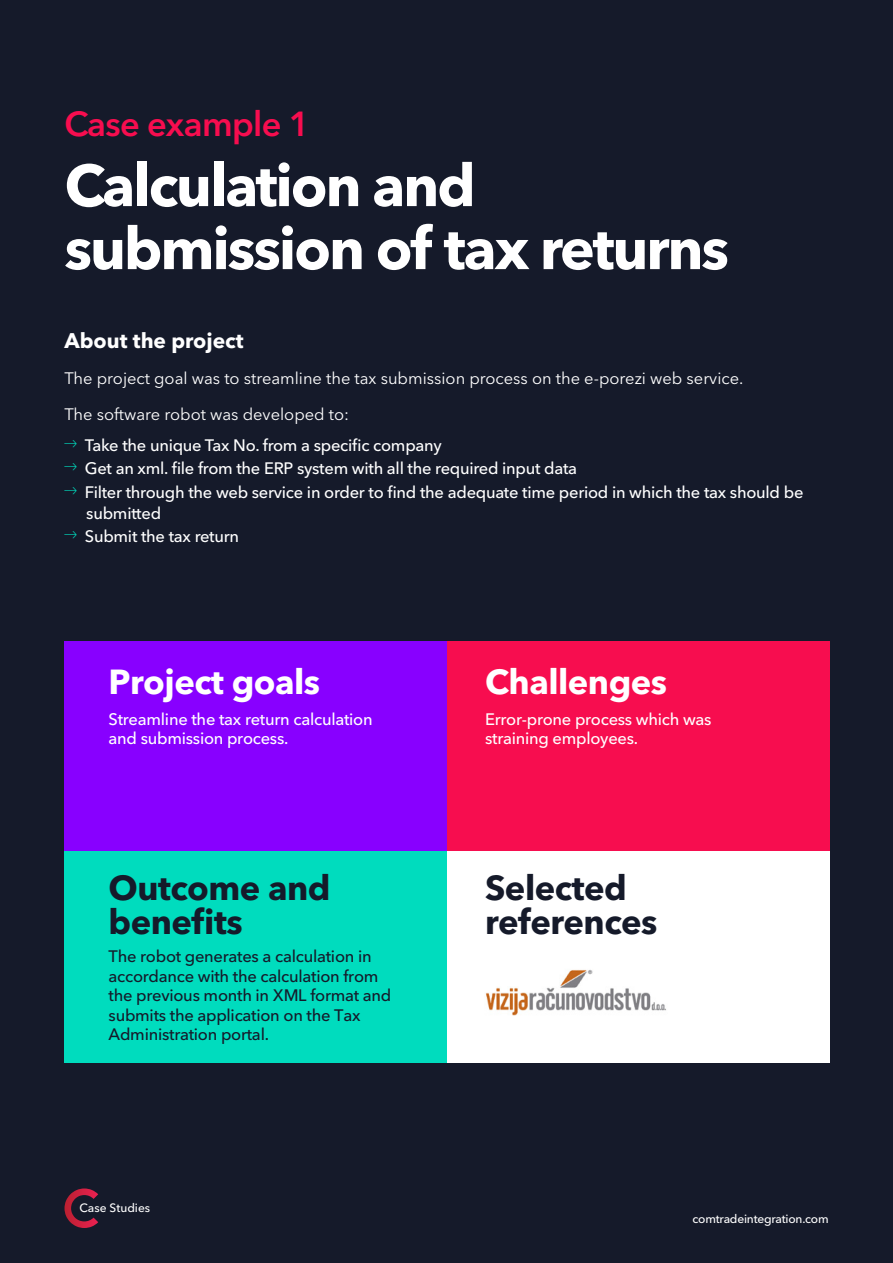
<style>
.page{position:relative;width:893px;height:1263px;background:#151a2a}
.page>*{position:absolute;margin:0;border:0;box-sizing:border-box;transform-origin:0 0}
.t1{font:700 58.5px/63px "Avenir Next LT Pro";letter-spacing:-.035em;color:#fff}
.t2{font:700 34.5px/34.5px "Avenir Next LT Pro";letter-spacing:-.015em;color:#151a2a}
.t3{font:700 34.5px "Avenir Next LT Pro";letter-spacing:-.015em;color:#fff}
.t4{font:600 34.5px "Avenir Next LT Pro";letter-spacing:-.02em;color:#f70d4f}
.t5{font:700 21px "Avenir Next LT Pro";color:#fff}
.t6{font:500 16.5px/23.4px "Avenir Next LT Pro";letter-spacing:-.015em;color:#fff}
.t7{font:500 16.5px/19.5px "Avenir Next LT Pro";letter-spacing:-.015em;color:#151a2a}
.t8{font:16.5px/36px "Avenir Next LT Pro";color:#fff}
.t9{font:500 12px "Avenir Next LT Pro";letter-spacing:-.02em;color:#fff}
.t10{font:500 12px "Avenir Next LT Pro";color:#fff}
</style>
<div class="page">
<svg style="left:64px;top:1188px;width:34px;height:40px"></svg>
<div style="left:64px;top:641px;width:383px;height:211px;background:#80f"></div>
<div style="left:447px;top:641px;width:383px;height:211px;background:#f70d4f"></div>
<div style="left:64px;top:851px;width:383px;height:211px;background:#00dcbe"></div>
<div style="left:447px;top:851px;width:383px;height:211px;background:#fff"></div>
<img style="left:485px;top:969px;width:181px;height:47px">
<h2 class="t4" style="left:64px;top:103px;width:247px">Case example 1</h2>
<h1 class="t1" style="left:64px;top:154px;width:666px">Calculation and submission of tax returns</h1>
<p class="t5" style="left:64px;top:327px;width:181px">About the project</p>
<p class="t8" style="left:64px;top:360px;width:680px">The project goal was to streamline the tax submission process on the e-porezi web service.<br>The software robot was developed to:</p>
<p class="t6" style="left:85px;top:433px;width:720px">Take the unique Tax No. from a specific company<br>Get an xml. file from the ERP system with all the required input data<br>Filter through the web service in order to find the adequate time period in which the tax should be</p>
<p class="t6" style="left:85px;top:501px;width:156px">submitted<br>Submit the tax return</p>
<h2 class="t3" style="left:109px;top:661px;width:213px">Project goals</h2>
<p class="t6" style="left:109px;top:709px;width:266px;line-height:19.5px">Streamline the tax return calculation and submission process.</p>
<h2 class="t3" style="left:485px;top:661px;width:184px">Challenges</h2>
<p class="t6" style="left:485px;top:709px;width:228px;line-height:19.5px">Error-prone process which was straining employees.</p>
<h2 class="t2" style="left:109px;top:870px;width:223px">Outcome and benefits</h2>
<h2 class="t2" style="left:485px;top:870px;width:174px">Selected references</h2>
<p class="t7" style="left:109px;top:946px;width:284px">The robot generates a calculation in accordance with the calculation from the previous month in XML format and submits the application on the Tax Administration portal.</p>
<p class="t10" style="left:80px;top:1201px;width:72px">Case Studies</p>
<p class="t9" style="left:693px;top:1211px;width:138px">comtradeintegration.com</p>
</div>
